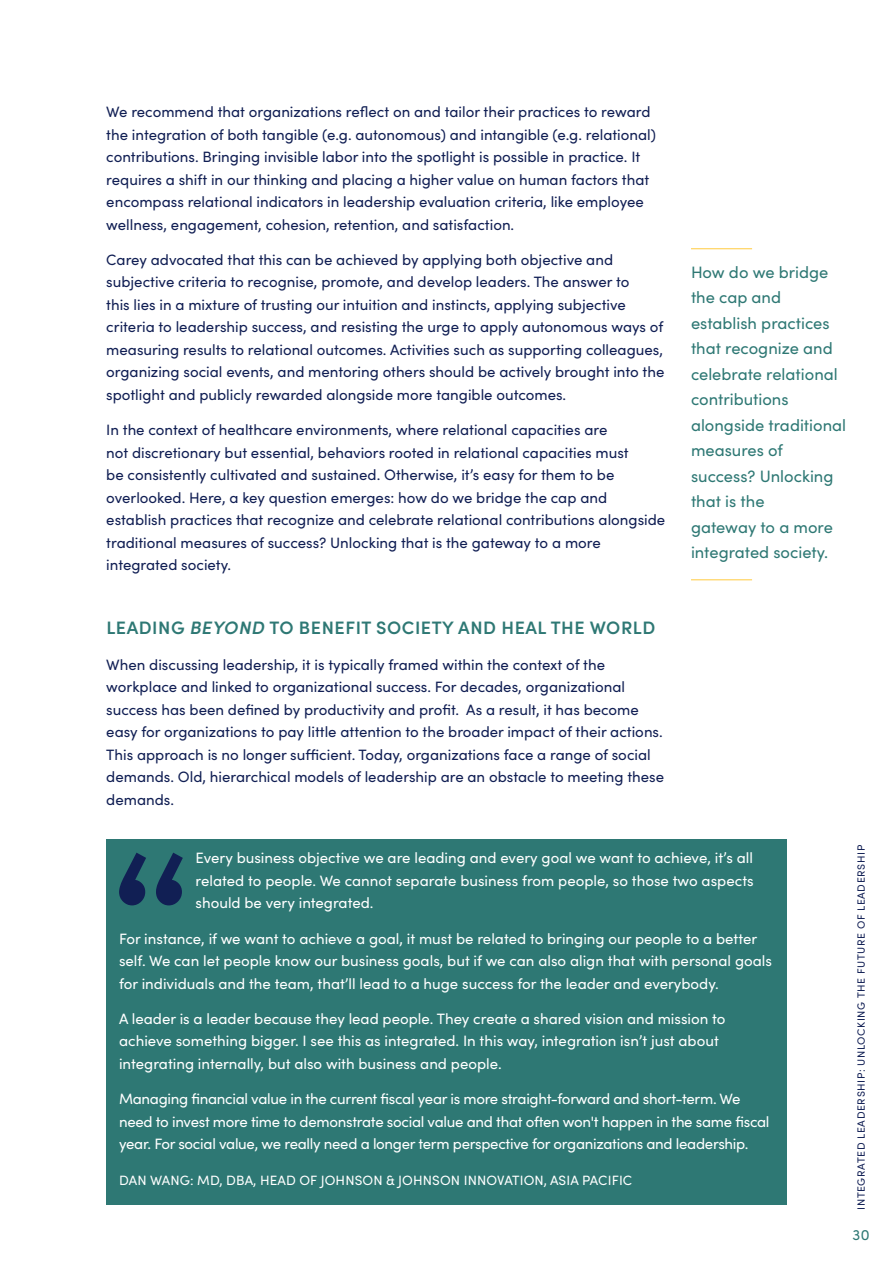
<style>
.page{position:relative;width:893px;height:1263px;background:#fff}
.page>*{position:absolute;margin:0;border:0;box-sizing:border-box;transform-origin:0 0}
.t1{font:600 18px "Sofia Pro";letter-spacing:.03em;color:#2e7874}
.t2{font:16.5px/25.5px "Sofia Pro";color:#2e7874}
.t3{font:15px/22.5px "Sofia Pro";color:#111f54}
.t4{font:15px/22.5px "Sofia Pro";color:#fff}
.t5{font:15px/22.5px "Sofia Pro";letter-spacing:-.02em;color:#fff}
.t6{font:15px "Sofia Pro";color:#2e7874}
.t7{font:13.5px "Sofia Pro";letter-spacing:.01em;color:#fff}
.t8{font:10.5px "Sofia Pro";letter-spacing:.06em;color:#111f54}
.s1{font-style:italic}
</style>
<div class="page">
<div style="left:106px;top:840px;width:681px;height:365px;background:#2e7874"></div>
<svg style="left:119px;top:853px;width:64px;height:52px"></svg>
<hr style="left:691px;top:579px;width:61px;height:1px;background:#ffcb3e">
<hr style="left:691px;top:248px;width:61px;height:1px;background:#ffcb3e">
<p class="t3" style="left:106px;top:100px;width:551px">We recommend that organizations reflect on and tailor their practices to reward the integration of both tangible (e.g. autonomous) and intangible (e.g. relational) contributions. Bringing invisible labor into the spotlight is possible in practice. It requires a shift in our thinking and placing a higher value on human factors that encompass relational indicators in leadership evaluation criteria, like employee wellness, engagement, cohesion, retention, and satisfaction.</p>
<p class="t3" style="left:106px;top:248px;width:560px">Carey advocated that this can be achieved by applying both objective and subjective criteria to recognise, promote, and develop leaders. The answer to<br>this lies in a mixture of trusting our intuition and instincts, applying subjective criteria to leadership success, and resisting the urge to apply autonomous ways of measuring results to relational outcomes. Activities such as supporting colleagues, organizing social events, and mentoring others should be actively brought into the spotlight and publicly rewarded alongside more tangible outcomes.</p>
<p class="t3" style="left:106px;top:418px;width:560px">In the context of healthcare environments, where relational capacities are<br>not discretionary but essential, behaviors rooted in relational capacities must<br>be consistently cultivated and sustained. Otherwise, it’s easy for them to be overlooked. Here, a key question emerges: how do we bridge the cap and establish practices that recognize and celebrate relational contributions alongside traditional measures of success? Unlocking that is the gateway to a more integrated society.</p>
<p class="t1" style="left:106px;top:614px;width:550px">LEADING <span class="s1">BEYOND</span> TO BENEFIT SOCIETY AND HEAL THE WORLD</p>
<p class="t3" style="left:106px;top:652px;width:559px">When discussing leadership, it is typically framed within the context of the workplace and linked to organizational success. For decades, organizational success has been defined by productivity and profit. As a result, it has become easy for organizations to pay little attention to the broader impact of their actions.<br>This approach is no longer sufficient. Today, organizations face a range of social demands. Old, hierarchical models of leadership are an obstacle to meeting these demands.</p>
<p class="t2" style="left:691px;top:258px;width:157px">How do we bridge the cap and establish practices that recognize and celebrate relational contributions alongside traditional measures of success? Unlocking that is the<br>gateway to a more integrated society.</p>
<p class="t4" style="left:196px;top:846px;width:560px;text-align:justify">Every business objective we are leading and every goal we want to achieve, it’s all related to people. We cannot separate business from people, so those two aspects should be very integrated.</p>
<p class="t4" style="left:119px;top:926px;width:654px">For instance, if we want to achieve a goal, it must be related to bringing our people to a better self. We can let people know our business goals, but if we can also align that with personal goals for individuals and the team, that’ll lead to a huge success for the leader and everybody.</p>
<p class="t4" style="left:119px;top:1007px;width:608px">A leader is a leader because they lead people. They create a shared vision and mission to achieve something bigger. I see this as integrated. In this way, integration isn’t just about integrating internally, but also with business and people.</p>
<p class="t5" style="left:119px;top:1087px;width:652px">Managing financial value in the current fiscal year is more straight-forward and short-term. We need to invest more time to demonstrate social value and that often won't happen in the same fiscal year. For social value, we really need a longer term perspective for organizations and leadership.</p>
<p class="t7" style="left:119px;top:1170px;width:515px">DAN WANG: MD, DBA, HEAD OF JOHNSON &amp; JOHNSON INNOVATION, ASIA PACIFIC</p>
<p class="t8" style="left:853px;top:1210px;width:366px;rotate:-90deg">INTEGRATED LEADERSHIP: UNLOCKING THE FUTURE OF LEADERSHIP</p>
<p class="t6" style="left:852px;top:1224px;width:19px">30</p>
</div>
